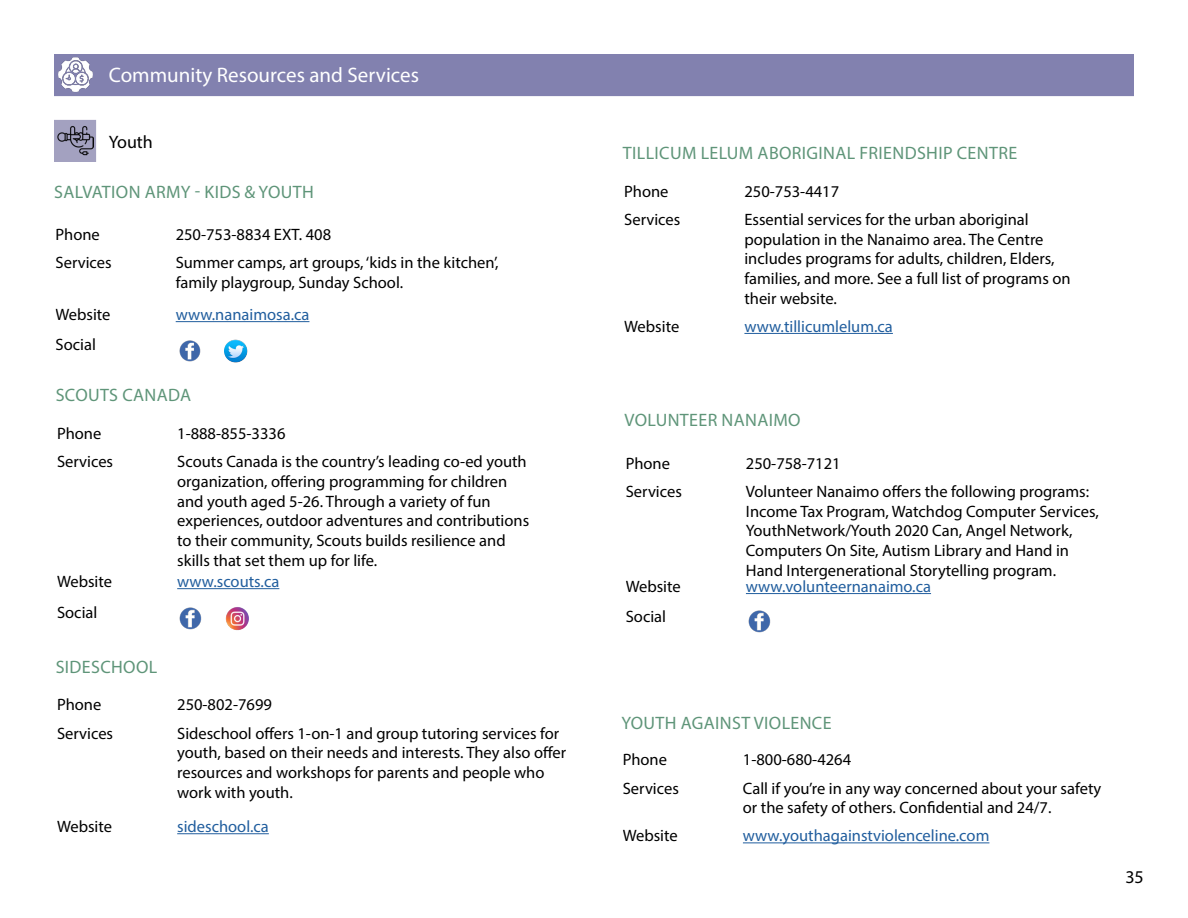
<style>
.page{position:relative;width:1188px;height:918px;background:#fff}
.page>*{position:absolute;margin:0;border:0;box-sizing:border-box;transform-origin:0 0}
.t1{font:21px "Myriad Pro";color:#fff}
.t2{font:18px "Myriad Pro";letter-spacing:.02em;color:#5f9579}
.t3{font:18px "Myriad Pro";color:#000}
.t4{font:16.5px/19.8px "Myriad Pro";color:#000}
.t5{font:16.5px "Myriad Pro";color:#215e9e}
</style>
<div class="page">
<div style="left:54px;top:120px;width:42px;height:42px;background:#a3a1c0"></div>
<img style="left:57px;top:126px;width:36px;height:30px">
<div style="left:54px;top:54px;width:1080px;height:42px;background:#8281af"></div>
<img style="left:58px;top:57px;width:35px;height:35px">
<hr style="left:744px;top:333px;width:149px;height:1px;background:#215e9e">
<hr style="left:176px;top:321px;width:133px;height:1px;background:#215e9e">
<img style="left:178px;top:339px;width:24px;height:24px;border-radius:12px">
<img style="left:224px;top:339px;width:24px;height:24px;border-radius:12px">
<hr style="left:177px;top:588px;width:102px;height:1px;background:#215e9e">
<img style="left:179px;top:607px;width:23px;height:23px;border-radius:12px">
<img style="left:225px;top:607px;width:24px;height:23px;border-radius:12px">
<hr style="left:743px;top:842px;width:246px;height:1px;background:#215e9e">
<hr style="left:746px;top:593px;width:185px;height:1px;background:#215e9e">
<img style="left:748px;top:610px;width:23px;height:23px;border-radius:12px">
<hr style="left:177px;top:833px;width:92px;height:1px;background:#215e9e">
<p class="t1" style="left:109px;top:62px;width:312px">Community Resources and Services</p>
<p class="t3" style="left:109px;top:131px;width:46px">Youth</p>
<p class="t2" style="left:54px;top:181px;width:261px">SALVATION ARMY - KIDS &amp; YOUTH</p>
<p class="t4" style="left:56px;top:224px;width:46px">Phone</p>
<p class="t4" style="left:176px;top:224px;width:157px">250-753-8834 EXT. 408</p>
<p class="t4" style="left:56px;top:253px;width:58px">Services</p>
<p class="t4" style="left:176px;top:253px;width:324px">Summer camps, art groups, ‘kids in the kitchen’, family playgroup, Sunday School.</p>
<p class="t4" style="left:56px;top:304px;width:57px">Website</p>
<p class="t5" style="left:176px;top:304px;width:135px">www.nanaimosa.ca</p>
<p class="t4" style="left:56px;top:335px;width:42px">Social</p>
<p class="t2" style="left:56px;top:384px;width:137px">SCOUTS CANADA</p>
<p class="t4" style="left:57px;top:423px;width:46px">Phone</p>
<p class="t4" style="left:177px;top:423px;width:110px">1-888-855-3336</p>
<p class="t4" style="left:57px;top:451px;width:58px">Services</p>
<p class="t4" style="left:177px;top:451px;width:354px">Scouts Canada is the country’s leading co-ed youth organization, offering programming for children and youth aged 5-26. Through a variety of fun experiences, outdoor adventures and contributions to their community, Scouts builds resilience and skills that set them up for life.</p>
<p class="t4" style="left:57px;top:571px;width:57px">Website</p>
<p class="t5" style="left:177px;top:571px;width:104px">www.scouts.ca</p>
<p class="t4" style="left:57px;top:603px;width:42px">Social</p>
<p class="t2" style="left:56px;top:656px;width:103px">SIDESCHOOL</p>
<p class="t4" style="left:57px;top:695px;width:46px">Phone</p>
<p class="t4" style="left:177px;top:695px;width:96px">250-802-7699</p>
<p class="t4" style="left:57px;top:723px;width:58px">Services</p>
<p class="t4" style="left:177px;top:723px;width:391px">Sideschool offers 1-on-1 and group tutoring services for youth, based on their needs and interests. They also offer resources and workshops for parents and people who work with youth.</p>
<p class="t4" style="left:57px;top:816px;width:57px">Website</p>
<p class="t5" style="left:177px;top:816px;width:93px">sideschool.ca</p>
<p class="t2" style="left:623px;top:142px;width:396px">TILLICUM LELUM ABORIGINAL FRIENDSHIP CENTRE</p>
<p class="t4" style="left:624px;top:181px;width:46px">Phone</p>
<p class="t4" style="left:744px;top:181px;width:96px">250-753-4417</p>
<p class="t4" style="left:624px;top:209px;width:58px">Services</p>
<p class="t4" style="left:744px;top:209px;width:328px">Essential services for the urban aboriginal population in the Nanaimo area. The Centre includes programs for adults, children, Elders, families, and more. See a full list of programs on their website.</p>
<p class="t4" style="left:624px;top:316px;width:57px">Website</p>
<p class="t5" style="left:744px;top:316px;width:150px">www.tillicumlelum.ca</p>
<p class="t2" style="left:624px;top:409px;width:178px">VOLUNTEER NANAIMO</p>
<p class="t4" style="left:626px;top:453px;width:46px">Phone</p>
<p class="t4" style="left:746px;top:453px;width:96px">250-758-7121</p>
<p class="t4" style="left:626px;top:481px;width:58px">Services</p>
<p class="t4" style="left:746px;top:481px;width:354px">Volunteer Nanaimo offers the following programs:<br>Income Tax Program, Watchdog Computer Services, YouthNetwork/Youth 2020 Can, Angel Network, Computers On Site, Autism Library and Hand in Hand Intergenerational Storytelling program.</p>
<p class="t4" style="left:626px;top:576px;width:57px">Website</p>
<p class="t5" style="left:746px;top:576px;width:187px">www.volunteernanaimo.ca</p>
<p class="t4" style="left:626px;top:606px;width:42px">Social</p>
<p class="t2" style="left:621px;top:712px;width:212px">YOUTH AGAINST VIOLENCE</p>
<p class="t4" style="left:623px;top:750px;width:46px">Phone</p>
<p class="t4" style="left:743px;top:750px;width:110px">1-800-680-4264</p>
<p class="t4" style="left:623px;top:778px;width:58px">Services</p>
<p class="t4" style="left:743px;top:778px;width:360px">Call if you’re in any way concerned about your safety or the safety of others. Confidential and 24/7.</p>
<p class="t4" style="left:623px;top:826px;width:57px">Website</p>
<p class="t5" style="left:743px;top:826px;width:248px">www.youthagainstviolenceline.com</p>
<p class="t3" style="left:1125px;top:866px;width:20px">35</p>
</div>
